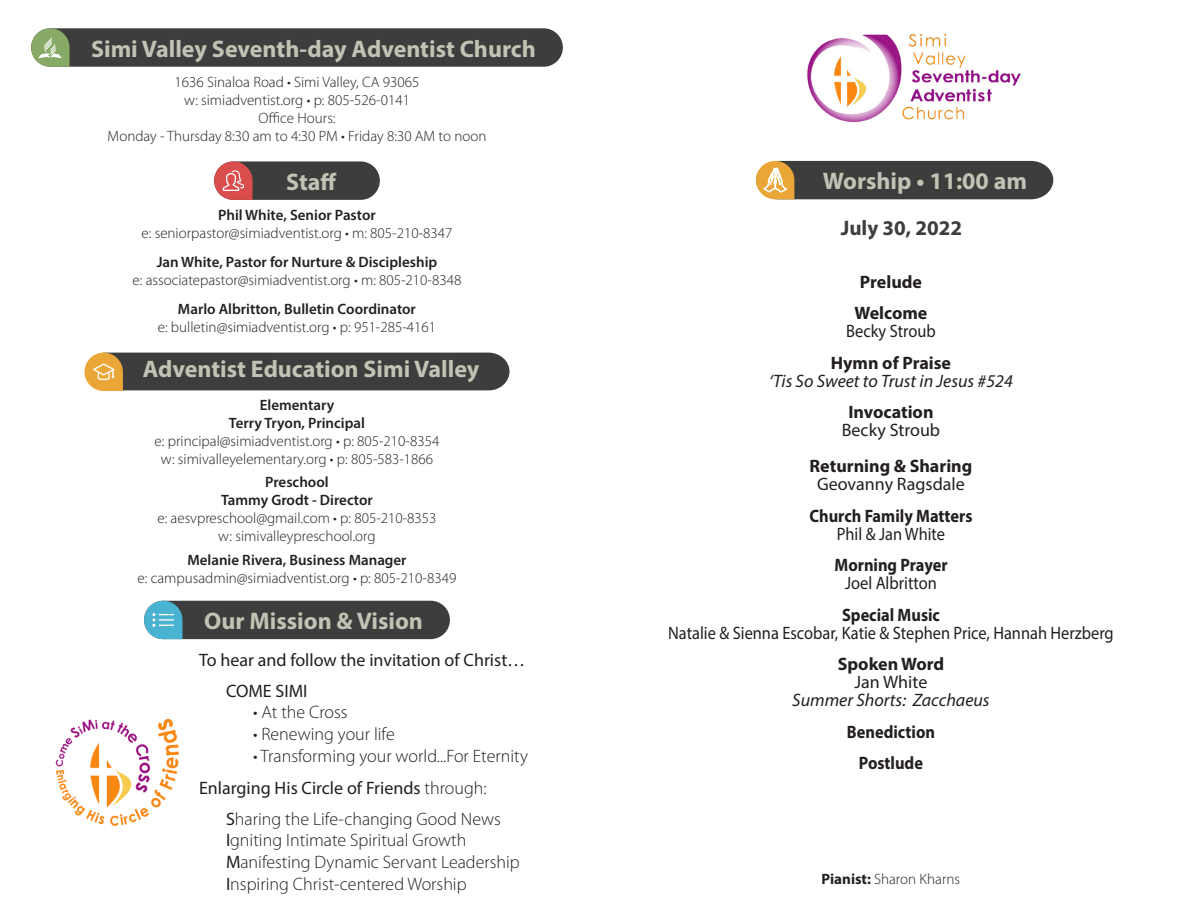
<style>
.page{position:relative;width:1188px;height:918px;background:#fff}
.page>*{position:absolute;margin:0;border:0;box-sizing:border-box;transform-origin:0 0}
.t1{font:700 24px "Myriad Pro";color:#c2c2b5}
.t2{font:700 21px "Myriad Pro";color:#3d3d3d}
.t3{font:300 18px "Myriad Pro";color:#231f20}
.t4{font:18px "Myriad Pro";color:#231f20}
.t5{font:18px "Myriad Pro";color:#231f20;scale:.91 1}
.t6{font:700 18px "Myriad Pro";color:#231f20}
.t7{font:700 18px "Myriad Pro";color:#231f20;scale:.91 1}
.t8{font:italic 18px "Myriad Pro";color:#231f20}
.t9{font:300 15px "Myriad Pro";color:#231f20}
.t10{font:600 15px "Myriad Pro";color:#231f20}
.s1{font-weight:300}
.s2{font-weight:400}
.s3{font-weight:700}
</style>
<div class="page">
<svg style="left:84px;top:353px;width:426px;height:38px;background:#514c44"></svg>
<img style="left:807px;top:33px;width:214px;height:90px">
<div style="left:214px;top:161px;width:166px;height:39px;background:#3d3d3d;border-radius:19px"></div>
<svg style="left:214px;top:161px;width:39px;height:39px;background:#d46d6d"></svg>
<div style="left:31px;top:28px;width:532px;height:39px;background:#3d3d3d;border-radius:19px"></div>
<svg style="left:31px;top:28px;width:39px;height:39px;background:#98b380"></svg>
<div style="left:144px;top:601px;width:306px;height:38px;background:#3d3d3d;border-radius:19px"></div>
<svg style="left:144px;top:601px;width:38px;height:38px"></svg>
<img style="left:55px;top:718px;width:124px;height:108px">
<svg style="left:756px;top:161px;width:297px;height:38px;background:#554f45"></svg>
<p class="t1" style="left:91px;top:33px;width:446px">Simi Valley Seventh-day Adventist Church</p>
<p class="t9" style="left:175px;top:73px;width:246px">1636 Sinaloa Road • Simi Valley, CA 93065</p>
<p class="t9" style="left:184px;top:91px;width:227px">w: simiadventist.org • p: 805-526-0141</p>
<p class="t9" style="left:258px;top:109px;width:79px">Office Hours:</p>
<p class="t9" style="left:108px;top:127px;width:380px">Monday - Thursday 8:30 am to 4:30 PM • Friday 8:30 AM to noon</p>
<p class="t1" style="left:286px;top:166px;width:52px">Staff</p>
<p class="t10" style="left:218px;top:205px;width:159px">Phil White, Senior Pastor</p>
<p class="t9" style="left:142px;top:224px;width:312px">e: seniorpastor@simiadventist.org • m: 805-210-8347</p>
<p class="t10" style="left:157px;top:252px;width:282px">Jan White, Pastor for Nurture &amp; Discipleship</p>
<p class="t9" style="left:133px;top:271px;width:330px">e: associatepastor@simiadventist.org • m: 805-210-8348</p>
<p class="t10" style="left:178px;top:299px;width:240px">Marlo Albritton, Bulletin Coordinator</p>
<p class="t9" style="left:158px;top:318px;width:280px">e: bulletin@simiadventist.org • p: 951-285-4161</p>
<p class="t1" style="left:143px;top:353px;width:338px">Adventist Education Simi Valley</p>
<p class="t10" style="left:260px;top:395px;width:76px">Elementary</p>
<p class="t10" style="left:229px;top:413px;width:138px">Terry Tryon, Principal</p>
<p class="t9" style="left:155px;top:432px;width:286px">e: principal@simiadventist.org • p: 805-210-8354</p>
<p class="t9" style="left:161px;top:450px;width:274px">w: simivalleyelementary.org • p: 805-583-1866</p>
<p class="t10" style="left:265px;top:473px;width:65px">Preschool</p>
<p class="t10" style="left:221px;top:491px;width:153px">Tammy Grodt - Director</p>
<p class="t9" style="left:157px;top:509px;width:281px">e: aesvpreschool@gmail.com • p: 805-210-8353</p>
<p class="t9" style="left:218px;top:527px;width:159px">w: simivalleypreschool.org</p>
<p class="t10" style="left:187px;top:550px;width:221px">Melanie Rivera, Business Manager</p>
<p class="t9" style="left:138px;top:569px;width:320px">e: campusadmin@simiadventist.org • p: 805-210-8349</p>
<p class="t1" style="left:204px;top:605px;width:220px">Our Mission &amp; Vision</p>
<p class="t4" style="left:199px;top:649px;width:328px">To hear and follow the invitation of Christ…</p>
<p class="t4" style="left:226px;top:680px;width:83px">COME SIMI</p>
<p class="t3" style="left:253px;top:702px;width:96px">• At the Cross</p>
<p class="t3" style="left:253px;top:723px;width:143px">• Renewing your life</p>
<p class="t3" style="left:253px;top:745px;width:276px">• Transforming your world...For Eternity</p>
<p class="t4" style="left:199px;top:777px;width:289px">Enlarging His Circle of Friends <span class="s1">through:</span></p>
<p class="t3" style="left:226px;top:808px;width:276px"><span class="s2">S</span>haring the Life-changing Good News</p>
<p class="t3" style="left:226px;top:830px;width:242px"><span class="s2">I</span>gniting Intimate Spiritual Growth</p>
<p class="t3" style="left:226px;top:851px;width:295px"><span class="s2">M</span>anifesting Dynamic Servant Leadership</p>
<p class="t3" style="left:226px;top:873px;width:242px"><span class="s2">I</span>nspiring Christ-centered Worship</p>
<p class="t1" style="left:823px;top:165px;width:206px">Worship • 11:00 am</p>
<p class="t2" style="left:841px;top:214px;width:123px">July 30, 2022</p>
<p class="t6" style="left:860px;top:270px;width:64px">Prelude</p>
<p class="t6" style="left:855px;top:301px;width:74px">Welcome</p>
<p class="t5" style="left:846px;top:320px;width:100px">Becky Stroub</p>
<p class="t6" style="left:831px;top:351px;width:122px">Hymn of Praise</p>
<p class="t8" style="left:769px;top:370px;width:245px">‘Tis So Sweet to Trust in Jesus #524</p>
<p class="t6" style="left:848px;top:400px;width:87px">Invocation</p>
<p class="t4" style="left:842px;top:419px;width:100px">Becky Stroub</p>
<p class="t6" style="left:810px;top:454px;width:164px">Returning &amp; Sharing</p>
<p class="t4" style="left:817px;top:473px;width:149px">Geovanny Ragsdale</p>
<p class="t7" style="left:809px;top:504px;width:181px">Church Family Matters</p>
<p class="t5" style="left:837px;top:523px;width:121px">Phil &amp; Jan White</p>
<p class="t7" style="left:834px;top:553px;width:126px">Morning Prayer</p>
<p class="t5" style="left:845px;top:572px;width:102px">Joel Albritton</p>
<p class="t7" style="left:842px;top:603px;width:109px">Special Music</p>
<p class="t5" style="left:668px;top:622px;width:491px">Natalie &amp; Sienna Escobar, Katie &amp; Stephen Price, Hannah Herzberg</p>
<p class="t6" style="left:838px;top:652px;width:108px">Spoken Word</p>
<p class="t4" style="left:855px;top:671px;width:74px">Jan White</p>
<p class="t8" style="left:792px;top:689px;width:199px">Summer Shorts: Zacchaeus</p>
<p class="t7" style="left:847px;top:720px;width:98px">Benediction</p>
<p class="t7" style="left:859px;top:751px;width:72px">Postlude</p>
<p class="t9" style="left:822px;top:870px;width:140px"><span class="s3">Pianist:</span> Sharon Kharns</p>
</div>
